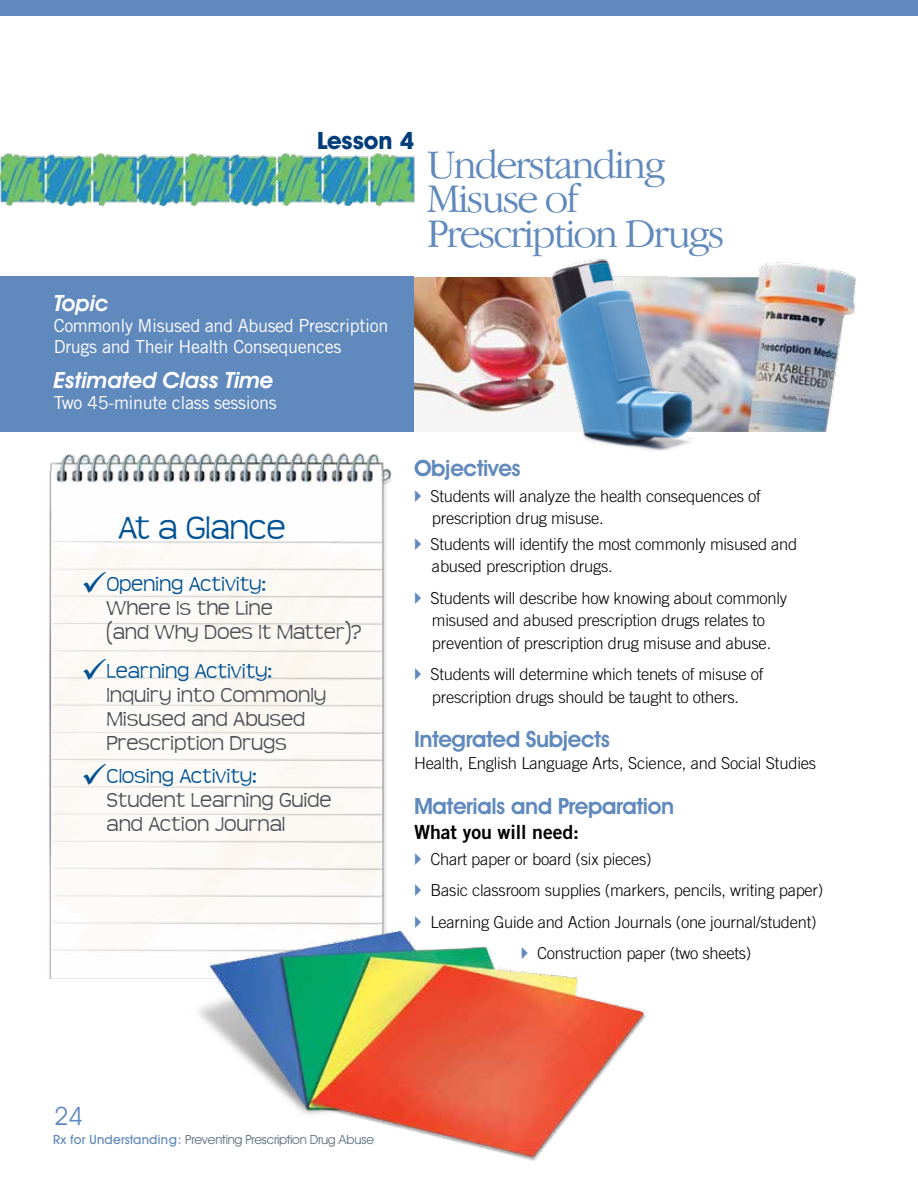
<style>
.page{position:relative;width:918px;height:1188px;background:#fff}
.page>*{position:absolute;margin:0;border:0;box-sizing:border-box;transform-origin:0 0}
.t1{font:300 42px/34.5px "Garamond IT Cby BT";letter-spacing:-.05em;color:#6089bd}
.t2{font:300 36px "Teen";letter-spacing:-.02em;color:#005295}
.t3{font:25.5px "Avant Garde IT Cby BT";color:#6089bd}
.t4{font:700 24px "Avant Garde IT Cby BT";color:#003d79}
.t5{font:300 22.5px/24px "Teen";letter-spacing:-.01em;color:#4b4f54}
.t6{font:600 22.5px "Avant Garde IT Cby BT";letter-spacing:-.02em;color:#6089bd}
.t7{font:italic 600 22.5px "Avant Garde IT Cby BT";letter-spacing:-.01em;color:#fff}
.t8{font:19.5px "Trade Gothic Bold Two";letter-spacing:-.005em;color:#000}
.t9{font:18px/21px "Trade Gothic";letter-spacing:-.02em;color:#fff}
.t10{font:300 16.5px/22.5px "Trade Gothic";letter-spacing:-.015em;color:#000}
.t11{font:12.75px "Avant Garde IT Cby BT";letter-spacing:-.02em;color:#5c6f7c}
.s1{color:#005295}
.s2{font-weight:500;color:#6089bd}
</style>
<div class="page">
<div style="left:0;top:277px;width:414px;height:155px;background:#6089bd"></div>
<img style="left:695px;top:262px;width:161px;height:170px">
<img style="left:414px;top:277px;width:109px;height:138px">
<img style="left:523px;top:259px;width:172px;height:192px">
<img style="left:0;top:153px;width:415px;height:54px">
<div style="left:0;top:0;width:918px;height:16px;background:#6089bd"></div>
<img style="left:49px;top:453px;width:343px;height:525px">
<img style="left:54px;top:486px;width:326px;height:493px">
<img style="left:179px;top:922px;width:467px;height:239px">
<svg style="left:107px;top:597px;width:33px;height:1px"></svg>
<svg style="left:415px;top:922px;width:6px;height:6px"></svg>
<svg style="left:522px;top:947px;width:6px;height:12px"></svg>
<h3 class="t4" style="left:317px;top:126px;width:98px">Lesson 4</h3>
<h1 class="t1" style="left:427px;top:146px;width:299px">Understanding<br>Misuse of<br>Prescription Drugs</h1>
<h3 class="t7" style="left:54px;top:290px;width:56px">Topic</h3>
<p class="t9" style="left:54px;top:315px;width:336px">Commonly Misused and Abused Prescription<br>Drugs and Their Health Consequences</p>
<h3 class="t7" style="left:54px;top:366px;width:221px">Estimated Class Time</h3>
<p class="t9" style="left:54px;top:392px;width:225px">Two 45-minute class sessions</p>
<h2 class="t2" style="left:118px;top:509px;width:169px">At a Glance</h2>
<h3 class="t5" style="left:107px;top:572px;width:257px;text-indent:-26px"><span class="s1">✓Opening Activity:<br></span>Where Is the Line<br>(and Why Does It Matter)?</h3>
<h3 class="t5" style="left:107px;top:660px;width:221px;text-indent:-26px"><span class="s1">✓Learning Activity:<br></span>Inquiry into Commonly<br>Misused and Abused<br>Prescription Drugs</h3>
<h3 class="t5" style="left:107px;top:765px;width:226px;text-indent:-26px"><span class="s1">✓Closing Activity:<br></span>Student Learning Guide and Action Journal</h3>
<h3 class="t6" style="left:414px;top:455px;width:108px">Objectives</h3>
<p class="t10" style="left:430px;top:484px;width:332px">Students will analyze the health consequences of prescription drug misuse.</p>
<p class="t10" style="left:430px;top:532px;width:368px">Students will identify the most commonly misused and abused prescription drugs.</p>
<p class="t10" style="left:430px;top:586px;width:358px">Students will describe how knowing about commonly misused and abused prescription drugs relates to prevention of prescription drug misuse and abuse.</p>
<p class="t10" style="left:430px;top:663px;width:334px">Students will determine which tenets of misuse of prescription drugs should be taught to others.</p>
<h3 class="t6" style="left:414px;top:725px;width:197px">Integrated Subjects</h3>
<p class="t10" style="left:414px;top:752px;width:404px">Health, English Language Arts, Science, and Social Studies</p>
<h3 class="t6" style="left:414px;top:792px;width:262px">Materials and Preparation</h3>
<p class="t8" style="left:414px;top:820px;width:167px">What you will need:</p>
<p class="t10" style="left:430px;top:847px;width:223px">Chart paper or board (six pieces)</p>
<p class="t10" style="left:430px;top:879px;width:394px">Basic classroom supplies (markers, pencils, writing paper)</p>
<p class="t10" style="left:430px;top:910px;width:388px">Learning Guide and Action Journals (one journal/student)</p>
<p class="t10" style="left:537px;top:942px;width:216px">Construction paper (two sheets)</p>
<h3 class="t3" style="left:54px;top:1101px;width:30px">24</h3>
<p class="t11" style="left:53px;top:1132px;width:323px"><span class="s2">Rx for Understanding:</span> Preventing Prescription Drug Abuse</p>
</div>
